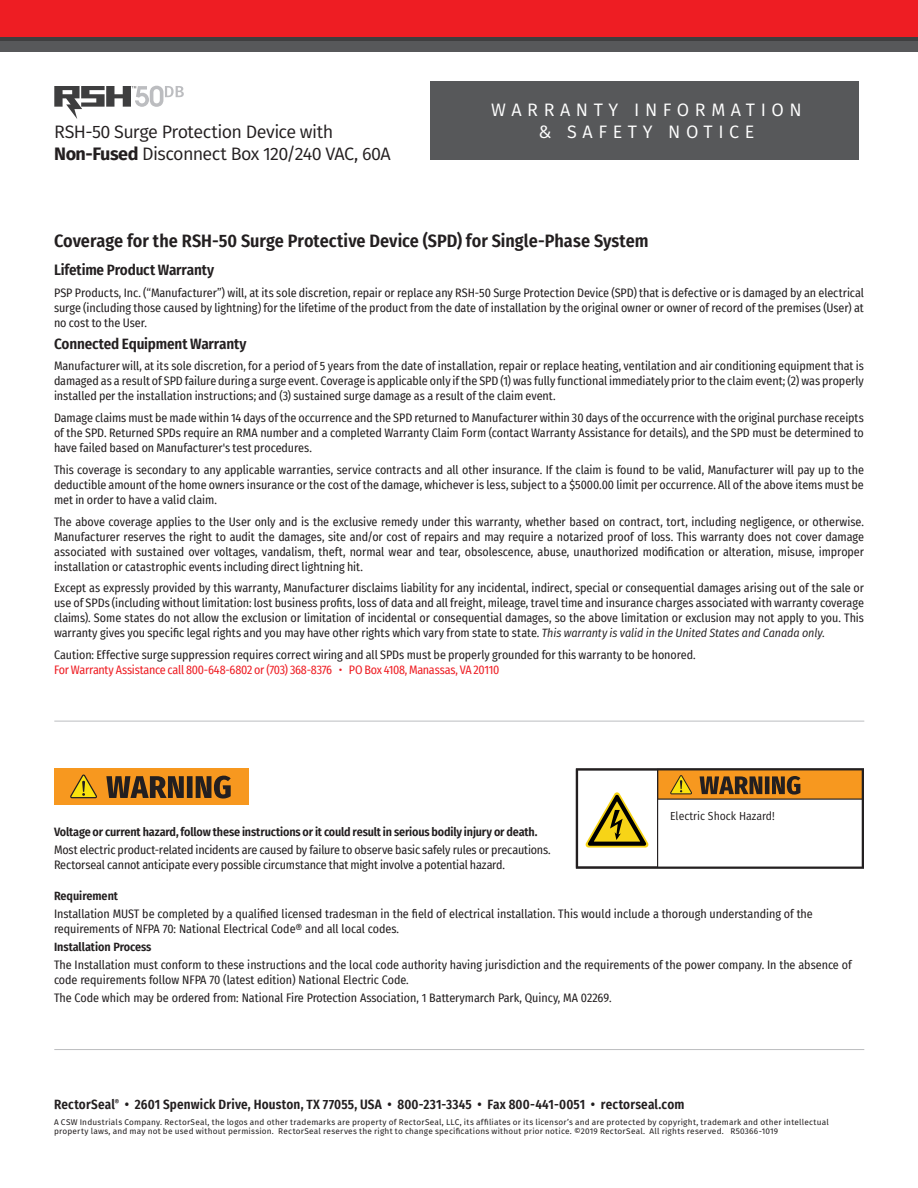
<style>
.page{position:relative;width:918px;height:1188px;background:#fff}
.page>*{position:absolute;margin:0;border:0;box-sizing:border-box;transform-origin:0 0}
.Body_copy_justify{font:600 18px "Fira Sans Condensed";color:#231f20}
.t1{font:18px "Fira Sans";letter-spacing:-.035em;color:#231f20}
.t2{font:18px "Fira Sans";letter-spacing:.31em;color:#fff}
.Body_copy_justify-2{font:600 15px "Fira Sans Condensed";letter-spacing:-.01em;color:#231f20}
.t3{font:600 13.5px "Fira Sans Condensed";letter-spacing:.01em;color:#231f20}
.Body_copy_justify-3{font:12px/15px "Fira Sans Condensed";letter-spacing:-.005em;color:#231f20;text-align:justify}
.Body_copy_justify-4{font:600 12px "Fira Sans Condensed";letter-spacing:-.015em;color:#231f20}
.t4{font:11.7px "Fira Sans Condensed";color:#231f20}
.t5{font:8.25px/9px "Fira Sans";letter-spacing:.025em;color:#231f20}
.s1{font-weight:700}
.s2{font-style:italic}
.s3{color:#ee1d23}
</style>
<div class="page">
<hr style="left:54px;top:1049px;width:810px;height:1px;background:#bcbdc0">
<hr style="left:54px;top:721px;width:810px;height:1px;background:#bcbdc0">
<div style="left:431px;top:81px;width:428px;height:79px;background:#57585a"></div>
<div style="left:0;top:40px;width:918px;height:12px;background:#57585a"></div>
<div style="left:0;top:0;width:918px;height:40px;background:#ee1d23"></div>
<hr style="left:0;top:38px;width:918px;height:3px;background:#3e3e3f">
<svg style="left:54px;top:86px;width:130px;height:33px"></svg>
<svg style="left:576px;top:768px;width:288px;height:101px"></svg>
<div style="left:54px;top:768px;width:194px;height:37px;background:#f7981f"></div>
<svg style="left:70px;top:775px;width:27px;height:23px"></svg>
<svg style="left:106px;top:776px;width:125px;height:23px"></svg>
<p class="t2" style="left:491px;top:97px;width:312px">WARRANTY INFORMATION</p>
<p class="t1" style="left:54px;top:119px;width:281px">RSH-50 Surge Protection Device with</p>
<p class="t2" style="left:538px;top:118px;width:217px">&amp; SAFETY NOTICE</p>
<p class="t1" style="left:54px;top:140px;width:338px"><span class="s1">Non-Fused</span> Disconnect Box 120/240 VAC, 60A</p>
<p class="Body_copy_justify" style="left:54px;top:226px;width:596px">Coverage for the RSH-50 Surge Protective Device (SPD) for Single-Phase System</p>
<p class="Body_copy_justify-2" style="left:54px;top:258px;width:162px">Lifetime Product Warranty</p>
<p class="Body_copy_justify-3" style="left:54px;top:285px;width:812px">PSP Products, Inc. (“Manufacturer”) will, at its sole discretion, repair or replace any RSH-50 Surge Protection Device (SPD) that is defective or is damaged by an electrical surge (including those caused by lightning) for the lifetime of the product from the date of installation by the original owner or owner of record of the premises (User) at no cost to the User.</p>
<p class="Body_copy_justify-2" style="left:54px;top:331px;width:194px">Connected Equipment Warranty</p>
<p class="Body_copy_justify-3" style="left:54px;top:358px;width:811px">Manufacturer will, at its sole discretion, for a period of 5 years from the date of installation, repair or replace heating, ventilation and air conditioning equipment that is damaged as a result of SPD failure during a surge event. Coverage is applicable only if the SPD (1) was fully functional immediately prior to the claim event; (2) was properly installed per the installation instructions; and (3) sustained surge damage as a result of the claim event.</p>
<p class="Body_copy_justify-3" style="left:54px;top:410px;width:812px">Damage claims must be made within 14 days of the occurrence and the SPD returned to Manufacturer within 30 days of the occurrence with the original purchase receipts of the SPD. Returned SPDs require an RMA number and a completed Warranty Claim Form (contact Warranty Assistance for details), and the SPD must be determined to have failed based on Manufacturer's test procedures.</p>
<p class="Body_copy_justify-3" style="left:54px;top:462px;width:812px">This coverage is secondary to any applicable warranties, service contracts and all other insurance. If the claim is found to be valid, Manufacturer will pay up to the deductible amount of the home owners insurance or the cost of the damage, whichever is less, subject to a $5000.00 limit per occurrence. All of the above items must be met in order to have a valid claim.</p>
<p class="Body_copy_justify-3" style="left:54px;top:514px;width:812px">The above coverage applies to the User only and is the exclusive remedy under this warranty, whether based on contract, tort, including negligence, or otherwise.<br>Manufacturer reserves the right to audit the damages, site and/or cost of repairs and may require a notarized proof of loss. This warranty does not cover damage associated with sustained over voltages, vandalism, theft, normal wear and tear, obsolescence, abuse, unauthorized modification or alteration, misuse, improper installation or catastrophic events including direct lightning hit.</p>
<p class="Body_copy_justify-3" style="left:54px;top:580px;width:812px">Except as expressly provided by this warranty, Manufacturer disclaims liability for any incidental, indirect, special or consequential damages arising out of the sale or use of SPDs (including without limitation: lost business profits, loss of data and all freight, mileage, travel time and insurance charges associated with warranty coverage claims). Some states do not allow the exclusion or limitation of incidental or consequential damages, so the above limitation or exclusion may not apply to you. This warranty gives you specific legal rights and you may have other rights which vary from state to state. <span class="s2">This warranty is valid in the United States and Canada only.</span></p>
<p class="Body_copy_justify-3" style="left:54px;top:647px;width:643px">Caution: Effective surge suppression requires correct wiring and all SPDs must be properly grounded for this warranty to be honored.<br><span class="s3">For Warranty Assistance call 800-648-6802 or (703) 368-8376 • PO Box 4108, Manassas, VA 20110</span></p>
<p class="t4" style="left:670px;top:807px;width:106px">Electric Shock Hazard!</p>
<p class="Body_copy_justify-4" style="left:54px;top:822px;width:485px">Voltage or current hazard, follow these instructions or it could result in serious bodily injury or death.</p>
<p class="Body_copy_justify-3" style="left:54px;top:842px;width:498px">Most electric product-related incidents are caused by failure to observe basic safely rules or precautions.<br>Rectorseal cannot anticipate every possible circumstance that might involve a potential hazard.</p>
<p class="Body_copy_justify-4" style="left:54px;top:886px;width:66px">Requirement</p>
<p class="Body_copy_justify-3" style="left:54px;top:906px;width:760px">Installation MUST be completed by a qualified licensed tradesman in the field of electrical installation. This would include a thorough understanding of the requirements of NFPA 70: National Electrical Code® and all local codes.</p>
<p class="Body_copy_justify-4" style="left:54px;top:937px;width:99px">Installation Process</p>
<p class="Body_copy_justify-3" style="left:54px;top:957px;width:799px">The Installation must conform to these instructions and the local code authority having jurisdiction and the requirements of the power company. In the absence of code requirements follow NFPA 70 (latest edition) National Electric Code.</p>
<p class="Body_copy_justify-3" style="left:54px;top:990px;width:559px">The Code which may be ordered from: National Fire Protection Association, 1 Batterymarch Park, Quincy, MA 02269.</p>
<p class="t3" style="left:54px;top:1094px;width:632px">RectorSeal<sup>®</sup> • 2601 Spenwick Drive, Houston, TX 77055, USA • 800-231-3345 • Fax 800-441-0051 • rectorseal.com</p>
<p class="t5" style="left:54px;top:1117px;width:776px">A CSW Industrials Company. RectorSeal, the logos and other trademarks are property of RectorSeal, LLC, its affiliates or its licensor’s and are protected by copyright, trademark and other intellectual property laws, and may not be used without permission. RectorSeal reserves the right to change specifications without prior notice. ©2019 RectorSeal. All rights reserved. R50366-1019</p>
</div>
